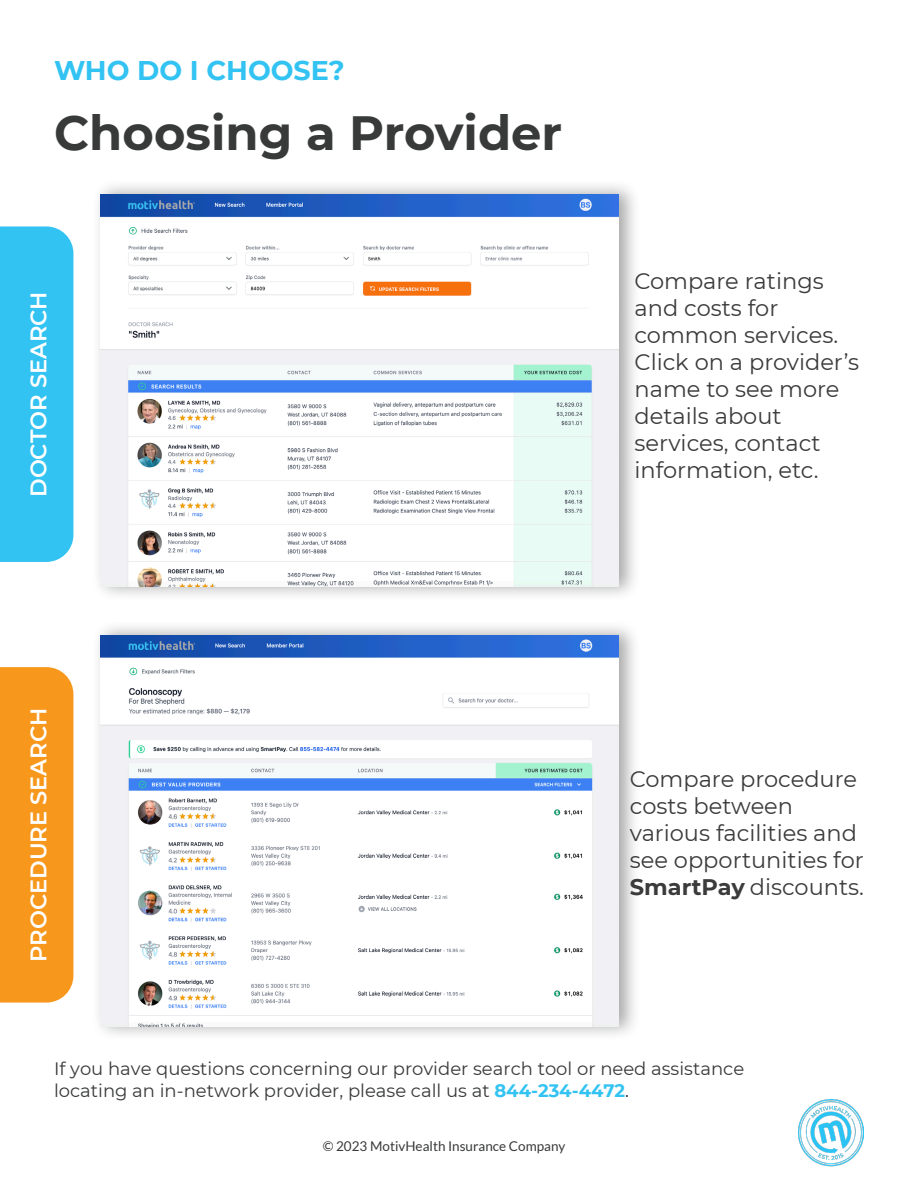
<style>
.page{position:relative;width:918px;height:1188px;background:#fff}
.page>*{position:absolute;margin:0;border:0;box-sizing:border-box;transform-origin:0 0}
.t1{font:700 48px "Montserrat";color:#383a39}
.t2{font:700 27px "Montserrat";color:#32c3f2}
.t3{font:22.5px/27px "Montserrat";color:#3a3b3a}
.t4{font:600 22.5px "Montserrat";color:#fff}
.t5{font:18px/21.6px "Montserrat";color:#383a39}
.t6{font:13.5px "Lato";color:#383a39}
.s1{font-weight:700}
.s2{font-weight:700;color:#32c3f2}
.s3{color:#231f20}
</style>
<div class="page">
<div style="left:92px;top:179px;width:549px;height:422px;background:#231f20;opacity:.4"></div>
<img style="left:100px;top:194px;width:519px;height:392px">
<div style="left:92px;top:620px;width:549px;height:422px;background:#231f20;opacity:.4"></div>
<img style="left:100px;top:635px;width:519px;height:391px">
<div style="left:0;top:226px;width:73px;height:336px;background:#32c3f2"></div>
<div style="left:0;top:667px;width:73px;height:336px;background:#f7981d"></div>
<img style="left:799px;top:1100px;width:65px;height:66px">
<p class="t2" style="left:54px;top:51px;width:292px">WHO DO I CHOOSE?</p>
<p class="t1" style="left:54px;top:98px;width:510px">Choosing a Provider</p>
<p class="t4" style="left:23px;top:497px;width:207px;rotate:-90deg">DOCTOR SEARCH</p>
<p class="t3" style="left:634px;top:266px;width:205px">Compare ratings and costs for common services.</p>
<p class="t3" style="left:634px;top:347px;width:226px">Click on a provider’s name to see more details about services, contact information, etc.</p>
<p class="t4" style="left:23px;top:962px;width:256px;rotate:-90deg">PROCEDURE SEARCH</p>
<p class="t3" style="left:630px;top:765px;width:236px">Compare procedure costs between various facilities and see opportunities for<br><span class="s1">SmartPay</span> discounts.</p>
<p class="t5" style="left:54px;top:1058px;width:692px">If you have questions concerning our provider search tool or need assistance locating an in-network provider, please call us at <span class="s2">844-234-4472</span><span class="s3">.</span></p>
<p class="t6" style="left:323px;top:1138px;width:244px">© 2023 MotivHealth Insurance Company</p>
</div>
